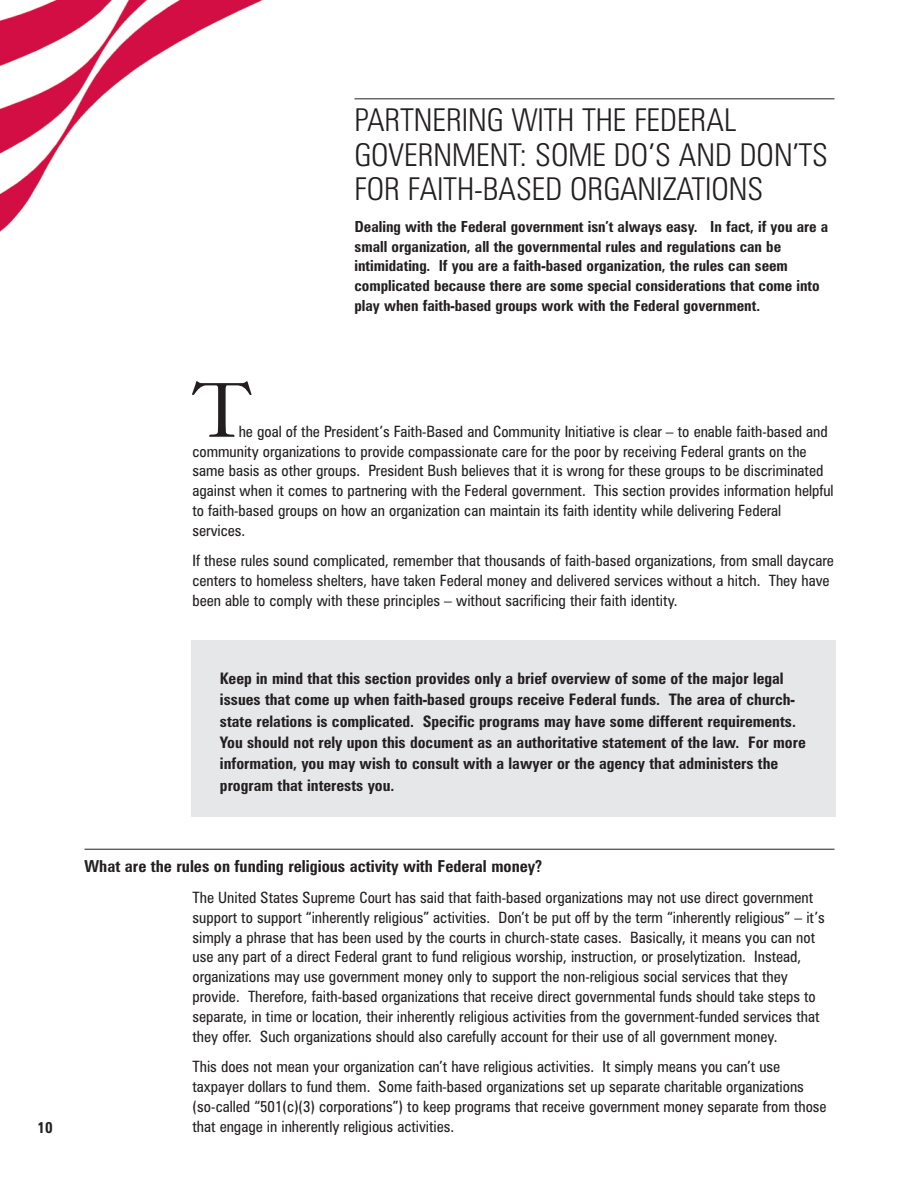
<style>
.page{position:relative;width:918px;height:1188px;background:#fff}
.page>*{position:absolute;margin:0;border:0;box-sizing:border-box;transform-origin:0 0}
.t1{font:75.6px "Janson Text";color:#231f20}
.t2{font:300 condensed 31.5px/34.5px "Zurich BT";color:#231f20}
.t3{font:700 condensed 16.5px "Zurich BT";color:#231f20}
.t4{font:700 condensed 15.9px/21.3px "Zurich BT";color:#231f20}
.t5{font:condensed 15.6px/19.8px "Zurich BT";color:#231f20}
.t6{font:700 condensed 15.6px "Zurich BT";color:#231f20}
.t7{font:700 condensed 15.3px/19.8px "Zurich BT";color:#231f20}
</style>
<div class="page">
<img style="left:0;top:0;width:263px;height:232px">
<hr style="left:354px;top:98px;width:480px;height:1px;background:#231f20">
<hr style="left:84px;top:849px;width:750px;height:1px;background:#231f20">
<div style="left:192px;top:640px;width:644px;height:176px;background:#e6e7e9"></div>
<p class="t6" style="left:38px;top:1122px;width:17px">10</p>
<h2 class="t2" style="left:354px;top:106px;width:475px">PARTNERING WITH THE FEDERAL<br>GOVERNMENT: SOME DO’S AND DON’TS<br>FOR FAITH-BASED ORGANIZATIONS</h2>
<p class="t7" style="left:354px;top:220px;width:475px">Dealing with the Federal government isn’t always easy. In fact, if you are a small organization, all the governmental rules and regulations can be intimidating. If you are a faith-based organization, the rules can seem complicated because there are some special considerations that come into play when faith-based groups work with the Federal government.</p>
<h1 class="t1" style="left:192px;top:379px;width:60px">T</h1>
<p class="t5" style="left:192px;top:423px;width:643px;text-indent:46px">he goal of the President’s Faith-Based and Community Initiative is clear – to enable faith-based and community organizations to provide compassionate care for the poor by receiving Federal grants on the same basis as other groups. President Bush believes that it is wrong for these groups to be discriminated against when it comes to partnering with the Federal government. This section provides information helpful to faith-based groups on how an organization can maintain its faith identity while delivering Federal services.</p>
<p class="t5" style="left:192px;top:553px;width:643px">If these rules sound complicated, remember that thousands of faith-based organizations, from small daycare centers to homeless shelters, have taken Federal money and delivered services without a hitch. They have been able to comply with these principles – without sacrificing their faith identity.</p>
<p class="t4" style="left:220px;top:671px;width:587px">Keep in mind that this section provides only a brief overview of some of the major legal issues that come up when faith-based groups receive Federal funds. The area of church&shy;state relations is complicated. Specific programs may have some different requirements.<br>You should not rely upon this document as an authoritative statement of the law. For more information, you may wish to consult with a lawyer or the agency that administers the program that interests you.</p>
<p class="t3" style="left:84px;top:861px;width:459px">What are the rules on funding religious activity with Federal money?</p>
<p class="t5" style="left:192px;top:889px;width:634px">The United States Supreme Court has said that faith-based organizations may not use direct government support to support “inherently religious” activities. Don’t be put off by the term “inherently religious” – it’s simply a phrase that has been used by the courts in church-state cases. Basically, it means you can not use any part of a direct Federal grant to fund religious worship, instruction, or proselytization. Instead, organizations may use government money only to support the non-religious social services that they provide. Therefore, faith-based organizations that receive direct governmental funds should take steps to separate, in time or location, their inherently religious activities from the government-funded services that they offer. Such organizations should also carefully account for their use of all government money.</p>
<p class="t5" style="left:192px;top:1059px;width:636px">This does not mean your organization can’t have religious activities. It simply means you can’t use taxpayer dollars to fund them. Some faith-based organizations set up separate charitable organizations (so-called “501(c)(3) corporations”) to keep programs that receive government money separate from those that engage in inherently religious activities.</p>
</div>
